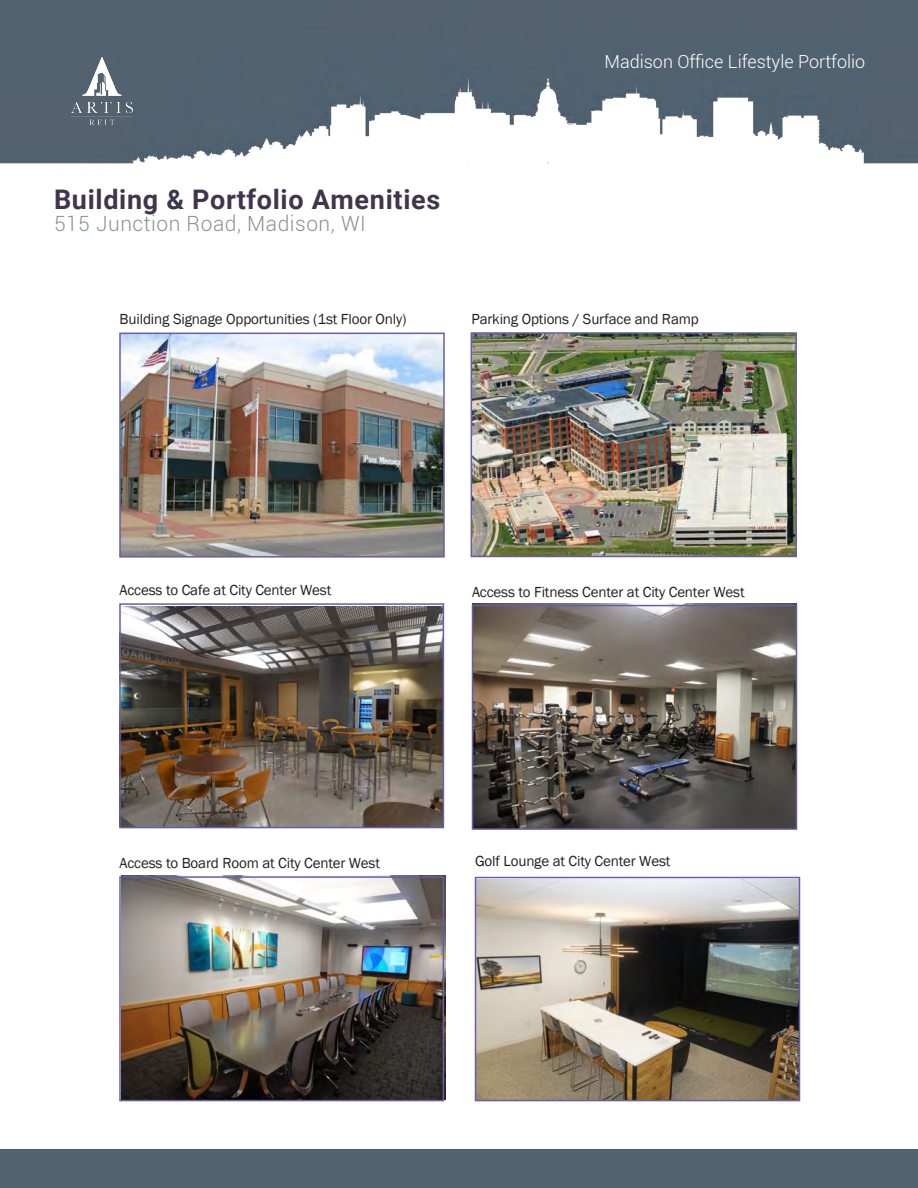
<style>
.page{position:relative;width:918px;height:1188px;background:#fff}
.page>*{position:absolute;margin:0;border:0;box-sizing:border-box;transform-origin:0 0}
.sub{font:700 27px "Roboto";letter-spacing:.025em;color:#3f364d}
.sub-2{font:300 21px "Roboto";letter-spacing:.025em;color:#87919b}
.t1{font:300 18px "Roboto";color:#fff}
.t2{font:15px "Franklin Gothic";letter-spacing:-.01em;color:#231f20}
</style>
<div class="page">
<div style="left:0;top:1149px;width:918px;height:39px;background:#536270"></div>
<img style="left:0;top:0;width:918px;height:164px">
<img style="left:68px;top:54px;width:68px;height:73px">
<img style="left:472px;top:604px;width:325px;height:223px">
<div style="left:472px;top:605px;width:325px;height:225px;border:2px solid #655ea9"></div>
<img style="left:478px;top:880px;width:319px;height:218px">
<div style="left:475px;top:877px;width:325px;height:224px;border:2px solid #655ea9"></div>
<img style="left:122px;top:336px;width:320px;height:219px">
<div style="left:119px;top:333px;width:326px;height:225px;border:2px solid #655ea9"></div>
<img style="left:121px;top:875px;width:324px;height:225px">
<div style="left:119px;top:876px;width:325px;height:225px;border:2px solid #655ea9"></div>
<img style="left:122px;top:606px;width:319px;height:219px">
<div style="left:119px;top:603px;width:325px;height:225px;border:2px solid #655ea9"></div>
<img style="left:474px;top:335px;width:320px;height:219px">
<div style="left:471px;top:332px;width:326px;height:225px;border:2px solid #655ea9"></div>
<p class="t1" style="left:604px;top:49px;width:262px">Madison Office Lifestyle Portfolio</p>
<p class="sub" style="left:54px;top:180px;width:388px">Building &amp; Portfolio Amenities</p>
<p class="sub-2" style="left:54px;top:209px;width:313px">515 Junction Road, Madison, WI</p>
<p class="t2" style="left:120px;top:310px;width:288px">Building Signage Opportunities (1st Floor Only)</p>
<p class="t2" style="left:472px;top:310px;width:229px">Parking Options / Surface and Ramp</p>
<p class="t2" style="left:120px;top:581px;width:213px">Access to Cafe at City Center West</p>
<p class="t2" style="left:472px;top:582px;width:274px">Access to Fitness Center at City Center West</p>
<p class="t2" style="left:120px;top:854px;width:262px">Access to Board Room at City Center West</p>
<p class="t2" style="left:475px;top:851px;width:197px">Golf Lounge at City Center West</p>
</div>
